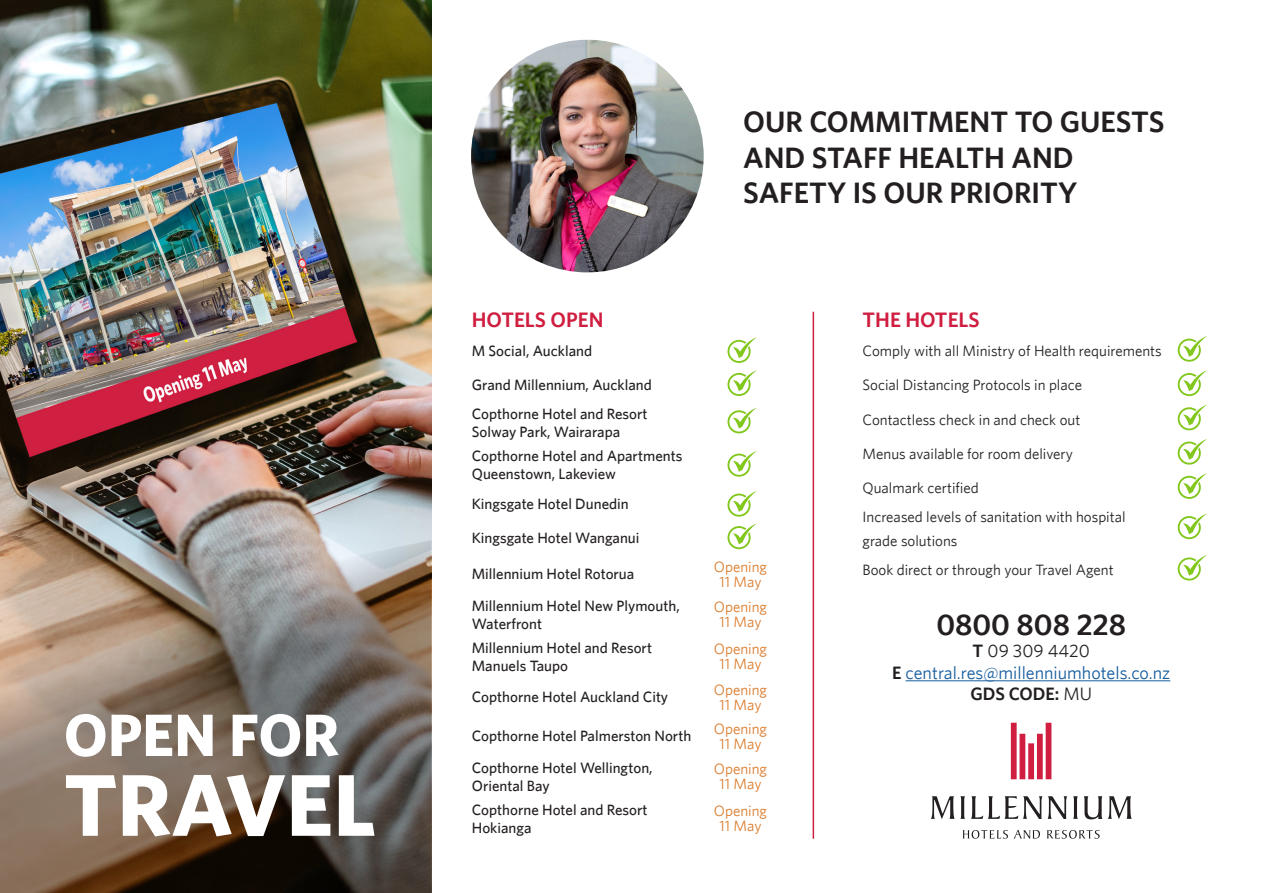
<style>
.page{position:relative;width:1263px;height:893px;background:#fff}
.page>*{position:absolute;margin:0;border:0;box-sizing:border-box;transform-origin:0 0}
.Heading_1{font:700 87.75px "Whitney HTF";color:#fff}
.Heading_1-2{font:700 59.85px "Whitney HTF";color:#fff}
.Body_Text{font:600 30px "Whitney HTF";color:#231f20}
.Body_Text-2{font:600 29.55px/35.5px "Whitney HTF";color:#231f20}
.Header_-_List_RED{font:600 21px "Whitney HTF";color:#cf1e40}
.Body_Text-3{font:18px/21.6px "Whitney HTF";color:#175d9e;text-align:center}
.Boby_-_Hotel_List{font:500 15px/18px "Whitney HTF";color:#231f20}
.Body_Text-4{font:15px/24px "Whitney HTF";color:#231f20}
.ReOpening_Soon{font:15px/15px "Whitney HTF";color:#db7b2b;text-align:center}
.s1{font-weight:600;color:#231f20}
.s2{color:#231f20}
</style>
<div class="page">
<img style="left:0;top:0;width:432px;height:540px">
<svg style="left:0;top:540px;width:432px;height:353px;background:#7e6f63"></svg>
<svg style="left:963px;top:830px;width:77px;height:9px"></svg>
<svg style="left:1047px;top:830px;width:53px;height:9px"></svg>
<svg style="left:1011px;top:723px;width:40px;height:56px"></svg>
<svg style="left:931px;top:796px;width:34px;height:23px"></svg>
<svg style="left:971px;top:796px;width:71px;height:23px"></svg>
<svg style="left:1048px;top:796px;width:19px;height:23px"></svg>
<svg style="left:1073px;top:796px;width:5px;height:23px"></svg>
<svg style="left:1084px;top:796px;width:18px;height:23px"></svg>
<svg style="left:1108px;top:796px;width:24px;height:23px"></svg>
<hr style="left:905px;top:680px;width:265px;height:1px;background:#175d9e">
<svg style="left:1178px;top:336px;width:29px;height:26px"></svg>
<svg style="left:1178px;top:370px;width:29px;height:26px"></svg>
<svg style="left:1178px;top:405px;width:29px;height:25px"></svg>
<svg style="left:1178px;top:439px;width:29px;height:26px"></svg>
<svg style="left:1178px;top:473px;width:29px;height:26px"></svg>
<svg style="left:1178px;top:514px;width:29px;height:25px"></svg>
<svg style="left:1178px;top:555px;width:29px;height:26px"></svg>
<img style="left:468px;top:37px;width:239px;height:238px;border-radius:119px">
<div style="left:465px;top:34px;width:245px;height:244px;border:6px solid #fff;border-radius:50%"></div>
<hr style="left:813px;top:312px;width:1px;height:527px;background:#cf1e40">
<svg style="left:727px;top:337px;width:29px;height:26px"></svg>
<svg style="left:727px;top:370px;width:29px;height:26px"></svg>
<svg style="left:727px;top:408px;width:29px;height:25px"></svg>
<svg style="left:727px;top:451px;width:29px;height:26px"></svg>
<svg style="left:727px;top:491px;width:29px;height:26px"></svg>
<svg style="left:727px;top:524px;width:29px;height:25px"></svg>
<p class="Heading_1-2" style="left:64px;top:699px;width:277px">OPEN FOR</p>
<p class="Heading_1" style="left:64px;top:752px;width:314px">TRAVEL</p>
<p class="Body_Text-2" style="left:743px;top:103px;width:423px">OUR COMMITMENT TO GUESTS<br>AND STAFF HEALTH AND<br>SAFETY IS OUR PRIORITY</p>
<p class="Header_-_List_RED" style="left:472px;top:307px;width:133px">HOTELS OPEN</p>
<p class="Boby_-_Hotel_List" style="left:472px;top:341px;width:122px">M Social, Auckland</p>
<p class="Boby_-_Hotel_List" style="left:472px;top:375px;width:182px">Grand Millennium, Auckland</p>
<p class="Boby_-_Hotel_List" style="left:472px;top:404px;width:177px">Copthorne Hotel and Resort<br>Solway Park, Wairarapa</p>
<p class="Boby_-_Hotel_List" style="left:472px;top:447px;width:212px">Copthorne Hotel and Apartments<br>Queenstown, Lakeview</p>
<p class="Boby_-_Hotel_List" style="left:472px;top:494px;width:158px">Kingsgate Hotel Dunedin</p>
<p class="Boby_-_Hotel_List" style="left:472px;top:528px;width:169px">Kingsgate Hotel Wanganui</p>
<p class="Boby_-_Hotel_List" style="left:472px;top:565px;width:164px">Millennium Hotel Rotorua</p>
<p class="ReOpening_Soon" style="left:714px;top:559px;width:55px">Opening<br>11 May</p>
<p class="Boby_-_Hotel_List" style="left:472px;top:596px;width:209px">Millennium Hotel New Plymouth,<br>Waterfront</p>
<p class="ReOpening_Soon" style="left:714px;top:599px;width:55px">Opening<br>11 May</p>
<p class="Boby_-_Hotel_List" style="left:472px;top:638px;width:182px">Millennium Hotel and Resort<br>Manuels Taupo</p>
<p class="ReOpening_Soon" style="left:714px;top:641px;width:55px">Opening<br>11 May</p>
<p class="Boby_-_Hotel_List" style="left:472px;top:688px;width:198px">Copthorne Hotel Auckland City</p>
<p class="ReOpening_Soon" style="left:714px;top:682px;width:55px">Opening<br>11 May</p>
<p class="Boby_-_Hotel_List" style="left:472px;top:727px;width:221px">Copthorne Hotel Palmerston North</p>
<p class="ReOpening_Soon" style="left:714px;top:721px;width:55px">Opening<br>11 May</p>
<p class="Boby_-_Hotel_List" style="left:472px;top:758px;width:182px">Copthorne Hotel Wellington,<br>Oriental Bay</p>
<p class="ReOpening_Soon" style="left:714px;top:761px;width:55px">Opening<br>11 May</p>
<p class="Boby_-_Hotel_List" style="left:472px;top:800px;width:177px">Copthorne Hotel and Resort<br>Hokianga</p>
<p class="ReOpening_Soon" style="left:714px;top:803px;width:55px">Opening<br>11 May</p>
<p class="Header_-_List_RED" style="left:862px;top:307px;width:119px">THE HOTELS</p>
<p class="Body_Text-4" style="left:862px;top:338px;width:301px">Comply with all Ministry of Health requirements</p>
<p class="Body_Text-4" style="left:862px;top:372px;width:221px">Social Distancing Protocols in place</p>
<p class="Body_Text-4" style="left:862px;top:407px;width:219px">Contactless check in and check out</p>
<p class="Body_Text-4" style="left:862px;top:441px;width:212px">Menus available for room delivery</p>
<p class="Body_Text-4" style="left:862px;top:475px;width:118px">Qualmark certified</p>
<p class="Body_Text-4" style="left:862px;top:504px;width:265px">Increased levels of sanitation with hospital grade solutions</p>
<p class="Body_Text-4" style="left:862px;top:557px;width:253px">Book direct or through your Travel Agent</p>
<p class="Body_Text" style="left:936px;top:607px;width:191px">0800 808 228</p>
<p class="Body_Text-3" style="left:892px;top:639px;width:280px"><span class="s1">T</span> <span class="s2">09 309 4420<br></span><span class="s1">E</span> central.res@millenniumhotels.co.nz<br><span class="s1">GDS CODE:</span> <span class="s2">MU</span></p>
</div>
